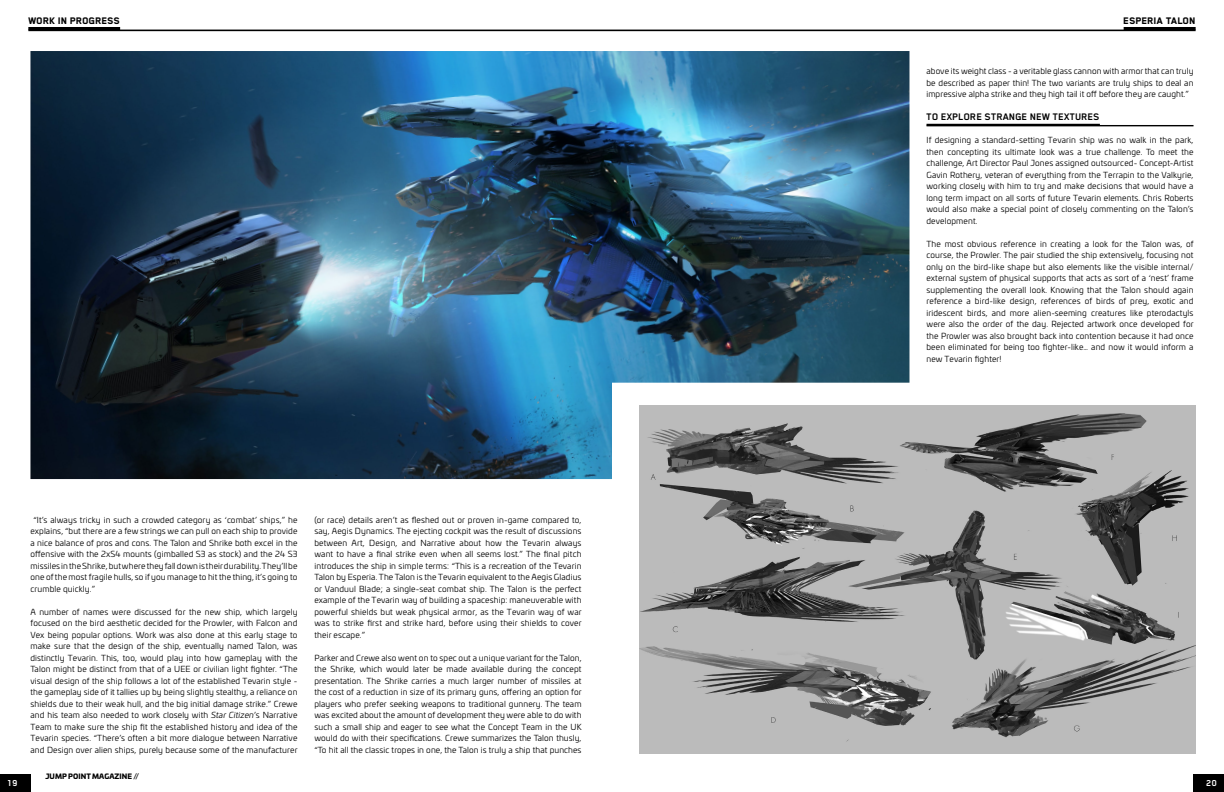
<style>
.page{position:relative;width:1224px;height:792px;background:#fff}
.page>*{position:absolute;margin:0;border:0;box-sizing:border-box;transform-origin:0 0}
.t1{font:700 11px "Blender Pro";color:#000}
.t2{font:800 11px "Blender Pro";letter-spacing:.01em;color:#000}
.t3{font:700 10px "Blender Pro";color:#fff}
.t4{font:8.2px/11.5px "Univia Pro";letter-spacing:.015em;color:#000;text-align:justify}
.t5{font:900 7px "Univia Pro";letter-spacing:.01em;color:#000}
.s1{font-style:italic}
</style>
<div class="page">
<hr style="left:28px;top:30px;width:584px;height:1px;background:#000">
<hr style="left:28px;top:27px;width:92px;height:3px;background:#000">
<hr style="left:612px;top:30px;width:584px;height:1px;background:#000">
<hr style="left:1124px;top:27px;width:72px;height:3px;background:#000">
<hr style="left:927px;top:125px;width:267px;height:1px;background:#000">
<hr style="left:927px;top:124px;width:173px;height:1px;background:#000">
<img style="left:639px;top:405px;width:556px;height:348px">
<img style="left:30px;top:51px;width:879px;height:428px">
<div style="left:0;top:774px;width:31px;height:18px;background:#000"></div>
<div style="left:1193px;top:774px;width:31px;height:18px;background:#000"></div>
<h1 class="t2" style="left:28px;top:15px;width:93px">WORK IN PROGRESS</h1>
<h1 class="t2" style="left:1124px;top:15px;width:73px">ESPERIA TALON</h1>
<p class="t4" style="left:30px;top:513px;width:269px;text-indent:3px">“It’s always tricky in such a crowded category as ‘combat’ ships,” he explains, “but there are a few strings we can pull on each ship to provide a nice balance of pros and cons. The Talon and Shrike both excel in the offensive with the 2xS4 mounts (gimballed S3 as stock) and the 24 S3 missiles in the Shrike, but where they fall down is their durability. They’ll be one of the most fragile hulls, so if you manage to hit the thing, it’s going to crumble quickly.”</p>
<p class="t4" style="left:30px;top:605px;width:269px">A number of names were discussed for the new ship, which largely focused on the bird aesthetic decided for the Prowler, with Falcon and Vex being popular options. Work was also done at this early stage to make sure that the design of the ship, eventually named Talon, was distinctly Tevarin. This, too, would play into how gameplay with the Talon might be distinct from that of a UEE or civilian light fighter. “The visual design of the ship follows a lot of the established Tevarin style - the gameplay side of it tallies up by being slightly stealthy, a reliance on shields due to their weak hull, and the big initial damage strike.” Crewe and his team also needed to work closely with <span class="s1">Star Citizen</span>’s Narrative Team to make sure the ship fit the established history and idea of the Tevarin species. “There’s often a bit more dialogue between Narrative and Design over alien ships, purely because some of the manufacturer</p>
<p class="t4" style="left:315px;top:513px;width:269px">(or race) details aren’t as fleshed out or proven in-game compared to, say, Aegis Dynamics. The ejecting cockpit was the result of discussions between Art, Design, and Narrative about how the Tevarin always want to have a final strike even when all seems lost.” The final pitch introduces the ship in simple terms: “This is a recreation of the Tevarin Talon by Esperia. The Talon is the Tevarin equivalent to the Aegis Gladius or Vanduul Blade; a single-seat combat ship. The Talon is the perfect example of the Tevarin way of building a spaceship: maneuverable with powerful shields but weak physical armor, as the Tevarin way of war was to strike first and strike hard, before using their shields to cover their escape.”</p>
<p class="t4" style="left:315px;top:651px;width:269px">Parker and Crewe also went on to spec out a unique variant for the Talon, the Shrike, which would later be made available during the concept presentation. The Shrike carries a much larger number of missiles at the cost of a reduction in size of its primary guns, offering an option for players who prefer seeking weapons to traditional gunnery. The team was excited about the amount of development they were able to do with such a small ship and eager to see what the Concept Team in the UK would do with their specifications. Crewe summarizes the Talon thusly, “To hit all the classic tropes in one, the Talon is truly a ship that punches</p>
<p class="t4" style="left:927px;top:65px;width:269px">above its weight class - a veritable glass cannon with armor that can truly be described as paper thin! The two variants are truly ships to deal an impressive alpha strike and they high tail it off before they are caught.”</p>
<h1 class="t1" style="left:927px;top:111px;width:175px">TO EXPLORE STRANGE NEW TEXTURES</h1>
<p class="t4" style="left:927px;top:134px;width:269px">If designing a standard-setting Tevarin ship was no walk in the park, then concepting its ultimate look was a true challenge. To meet the challenge, Art Director Paul Jones assigned outsourced- Concept-Artist Gavin Rothery, veteran of everything from the Terrapin to the Valkyrie, working closely with him to try and make decisions that would have a long term impact on all sorts of future Tevarin elements. Chris Roberts would also make a special point of closely commenting on the Talon’s development.</p>
<p class="t4" style="left:927px;top:237px;width:269px">The most obvious reference in creating a look for the Talon was, of course, the Prowler. The pair studied the ship extensively, focusing not only on the bird-like shape but also elements like the visible internal/ external system of physical supports that acts as sort of a ‘nest’ frame supplementing the overall look. Knowing that the Talon should again reference a bird-like design, references of birds of prey, exotic and iridescent birds, and more alien-seeming creatures like pterodactyls were also the order of the day. Rejected artwork once developed for the Prowler was also brought back into contention because it had once been eliminated for being too fighter-like… and now it would inform a new Tevarin fighter!</p>
<p class="t5" style="left:45px;top:771px;width:95px">JUMP POINT MAGAZINE //</p>
<p class="t3" style="left:7px;top:778px;width:12px">19</p>
<p class="t3" style="left:1206px;top:777px;width:12px">20</p>
</div>
